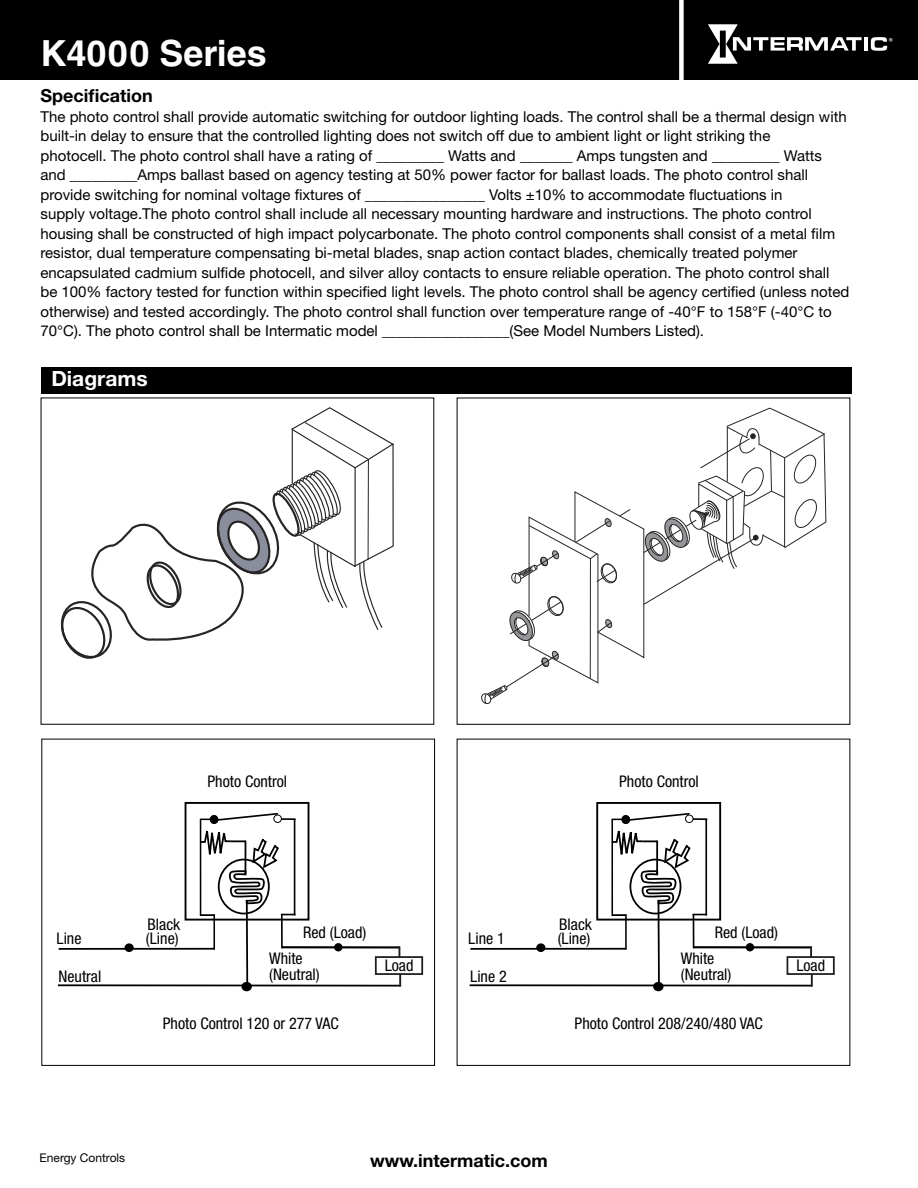
<style>
.page{position:relative;width:918px;height:1188px;background:#fff}
.page>*{position:absolute;margin:0;border:0;box-sizing:border-box;transform-origin:0 0}
.t1{font:700 36px "Helvetica LT Std";color:#fff}
.t2{font:700 21px "Helvetica Neue LT Std";color:#fff}
.t3{font:700 18px "Helvetica Neue LT Std";color:#000}
.t4{font:condensed 16.05px/16px "Helvetica Neue LT Std";color:#000}
.t5{font:15px/19.5px "Helvetica Neue LT Std";color:#000}
.t6{font:12px "Helvetica Neue LT Std";color:#000}
</style>
<div class="page">
<div style="left:0;top:0;width:918px;height:80px;background:#000"></div>
<hr style="left:864px;top:37px;width:4px;height:14px;background:#fff">
<svg style="left:871px;top:37px;width:22px;height:14px"></svg>
<svg style="left:708px;top:24px;width:154px;height:40px"></svg>
<div style="left:679px;top:0;width:5px;height:82px;background:#fff"></div>
<div style="left:41px;top:368px;width:810px;height:26px;background:#000"></div>
<svg style="left:60px;top:408px;width:334px;height:251px"></svg>
<svg style="left:481px;top:408px;width:346px;height:297px"></svg>
<div style="left:185px;top:802px;width:124px;height:119px;border:2px solid #000"></div>
<div style="left:242px;top:983px;width:9px;height:7px;background:#000;border-radius:50%"></div>
<div style="left:241px;top:982px;width:11px;height:9px;border:2px solid #000;border-radius:50%"></div>
<svg style="left:58px;top:812px;width:343px;height:175px"></svg>
<hr style="left:281px;top:914px;width:2px;height:34px;background:#000">
<div style="left:375px;top:956px;width:48px;height:19px;border:2px solid #221f20"></div>
<div style="left:41px;top:739px;width:394px;height:327px;border:1px solid #000"></div>
<div style="left:596px;top:802px;width:125px;height:119px;border:2px solid #000"></div>
<div style="left:654px;top:983px;width:9px;height:7px;background:#000;border-radius:50%"></div>
<div style="left:653px;top:982px;width:11px;height:9px;border:2px solid #000;border-radius:50%"></div>
<svg style="left:470px;top:812px;width:343px;height:175px"></svg>
<hr style="left:693px;top:914px;width:1px;height:34px;background:#000">
<div style="left:787px;top:956px;width:48px;height:19px;border:2px solid #221f20"></div>
<h1 class="t1" style="left:40px;top:32px;width:228px">K4000 Series</h1>
<p class="t3" style="left:40px;top:85px;width:114px">Specification</p>
<p class="t5" style="left:40px;top:107px;width:811px">The photo control shall provide automatic switching for outdoor lighting loads. The control shall be a thermal design with built-in delay to ensure that the controlled lighting does not switch off due to ambient light or light striking the<br>photocell. The photo control shall have a rating of _________ Watts and _______ Amps tungsten and _________ Watts and _________Amps ballast based on agency testing at 50% power factor for ballast loads. The photo control shall provide switching for nominal voltage fixtures of ________________ Volts ±10% to accommodate fluctuations in<br>supply voltage.The photo control shall include all necessary mounting hardware and instructions. The photo control housing shall be constructed of high impact polycarbonate. The photo control components shall consist of a metal film resistor, dual temperature compensating bi-metal blades, snap action contact blades, chemically treated polymer encapsulated cadmium sulfide photocell, and silver alloy contacts to ensure reliable operation. The photo control shall be 100% factory tested for function within specified light levels. The photo control shall be agency certified (unless noted otherwise) and tested accordingly. The photo control shall function over temperature range of -40°F to 158°F (-40°C to 70°C). The photo control shall be Intermatic model _________________(See Model Numbers Listed).</p>
<h2 class="t2" style="left:51px;top:366px;width:98px">Diagrams</h2>
<p class="t4" style="left:208px;top:773px;width:81px">Photo Control</p>
<p class="t4" style="left:619px;top:773px;width:81px">Photo Control</p>
<p class="t4" style="left:148px;top:917px;width:34px">Black</p>
<p class="t4" style="left:57px;top:930px;width:26px">Line</p>
<p class="t4" style="left:146px;top:930px;width:34px">(Line)</p>
<p class="t4" style="left:58px;top:968px;width:44px">Neutral</p>
<p class="t4" style="left:303px;top:925px;width:65px">Red (Load)</p>
<p class="t4" style="left:269px;top:950px;width:52px">White (Neutral)</p>
<p class="t4" style="left:385px;top:958px;width:30px">Load</p>
<p class="t4" style="left:559px;top:917px;width:34px">Black</p>
<p class="t4" style="left:468px;top:930px;width:38px">Line 1</p>
<p class="t4" style="left:558px;top:930px;width:34px">(Line)</p>
<p class="t4" style="left:470px;top:968px;width:38px">Line 2</p>
<p class="t4" style="left:715px;top:925px;width:65px">Red (Load)</p>
<p class="t4" style="left:681px;top:950px;width:52px">White (Neutral)</p>
<p class="t4" style="left:796px;top:958px;width:30px">Load</p>
<p class="t4" style="left:163px;top:1016px;width:177px">Photo Control 120 or 277 VAC</p>
<p class="t4" style="left:575px;top:1016px;width:190px">Photo Control 208/240/480 VAC</p>
<p class="t6" style="left:40px;top:1151px;width:87px">Energy Controls</p>
<p class="t3" style="left:370px;top:1150px;width:179px">www.intermatic.com</p>
</div>
